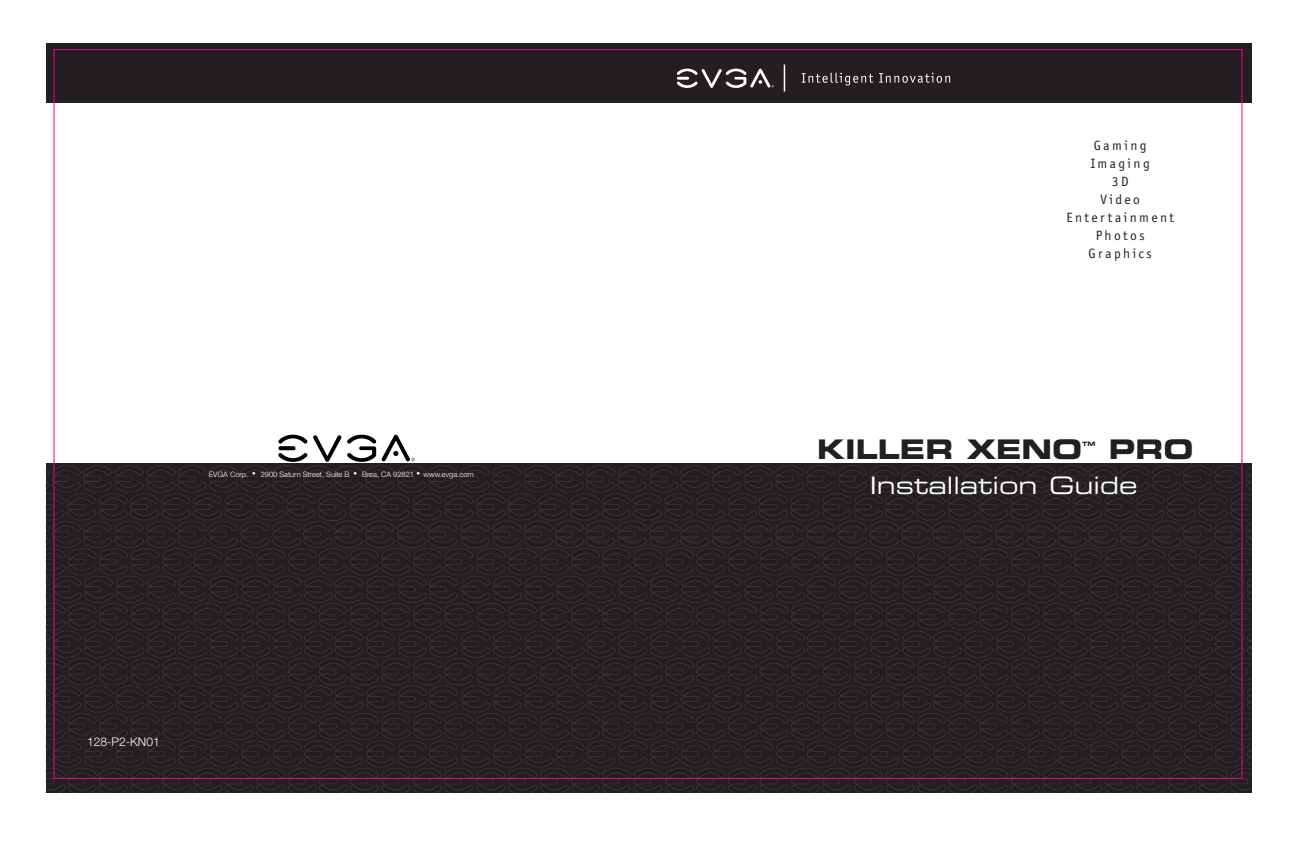
<style>
.page{position:relative;width:1296px;height:864px;background:#fff}
.page>*{position:absolute;margin:0;border:0;box-sizing:border-box;transform-origin:0 0}
.t1{font:27px "Eurostile Bold Extended Two";color:#231f20}
.t2{font:24px "Eurostile Extended Two";color:#fff}
.t3{font:13.5px/18px "Officina Sans ITC";letter-spacing:.18em;color:#231f20;text-align:center}
.t4{font:300 12px "Helvetica Neue";color:#fff}
.t5{font:300 7.5px "Helvetica Neue";color:#fff}
.t6{font:6px "Eurostile Bold Extended Two";color:#231f20}
</style>
<div class="page">
<div style="left:46px;top:43px;width:1206px;height:59px;background:#231f20"></div>
<img style="left:46px;top:464px;width:1206px;height:329px">
<svg style="left:802px;top:73px;width:71px;height:12px"></svg>
<svg style="left:879px;top:73px;width:71px;height:10px"></svg>
<svg style="left:784px;top:65px;width:1px;height:27px"></svg>
<svg style="left:677px;top:69px;width:97px;height:19px"></svg>
<svg style="left:278px;top:435px;width:29px;height:9px"></svg>
<svg style="left:278px;top:453px;width:29px;height:9px"></svg>
<svg style="left:278px;top:446px;width:18px;height:4px"></svg>
<svg style="left:313px;top:435px;width:28px;height:27px"></svg>
<svg style="left:347px;top:435px;width:68px;height:27px"></svg>
<p class="t5" style="left:209px;top:469px;width:266px">EVGA Corp. <sup>●</sup> 2900 Saturn Street, Suite B <sup>●</sup> Brea, CA 92821 <sup>●</sup> www.evga.com</p>
<p class="t4" style="left:87px;top:734px;width:74px">128-P2-KN01</p>
<p class="t3" style="left:1066px;top:136px;width:109px">Gaming<br>Imaging<br>3D<br>Video<br>Entertainment<br>Photos<br>Graphics</p>
<p class="t1" style="left:817px;top:430px;width:266px">KILLER XENO</p>
<p class="t6" style="left:1082px;top:439px;width:15px">TM</p>
<p class="t1" style="left:1109px;top:430px;width:86px">PRO</p>
<p class="t2" style="left:870px;top:468px;width:269px">Installation Guide</p>
</div>
